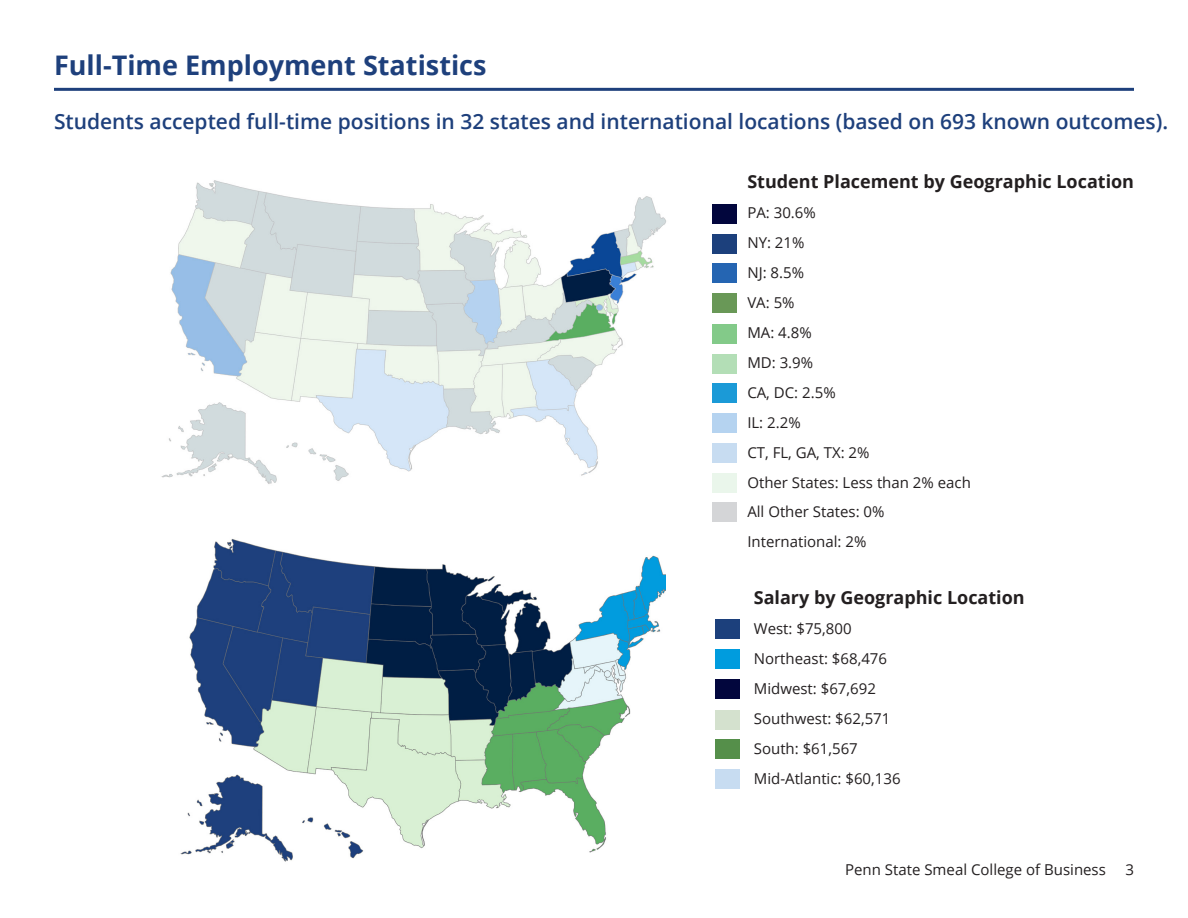
<style>
.page{position:relative;width:1188px;height:918px;background:#fff}
.page>*{position:absolute;margin:0;border:0;box-sizing:border-box;transform-origin:0 0}
.t1{font:700 27px "Open Sans";color:#1e407c}
.t2{font:600 21px "Open Sans";color:#1e407c}
.t3{font:700 18px "Open Sans";color:#231f20}
.t4{font:15px "Open Sans";color:#231f20}
</style>
<div class="page">
<hr style="left:54px;top:88px;width:1080px;height:3px;background:#1e407c">
<img style="left:180px;top:539px;width:485px;height:323px">
<svg style="left:610px;top:726px;width:55px;height:136px"></svg>
<div style="left:713px;top:383px;width:24px;height:19px;background:#1b9ad7"></div>
<div style="left:713px;top:264px;width:24px;height:19px;background:#2565b2"></div>
<div style="left:713px;top:234px;width:24px;height:19px;background:#1c407c"></div>
<div style="left:713px;top:204px;width:24px;height:20px;background:#02063d"></div>
<div style="left:713px;top:355px;width:24px;height:19px;background:#b3deb6"></div>
<div style="left:713px;top:324px;width:24px;height:20px;background:#83ca89"></div>
<div style="left:713px;top:294px;width:24px;height:19px;background:#699857"></div>
<div style="left:713px;top:414px;width:24px;height:19px;background:#b5d3f0"></div>
<div style="left:713px;top:473px;width:24px;height:19px;background:#eaf6eb"></div>
<div style="left:713px;top:502px;width:24px;height:20px;background:#d4d5d7"></div>
<div style="left:716px;top:680px;width:24px;height:19px;background:#02063d"></div>
<div style="left:716px;top:739px;width:24px;height:19px;background:#558f4a"></div>
<div style="left:716px;top:710px;width:24px;height:20px;background:#d4e1ce"></div>
<div style="left:716px;top:769px;width:24px;height:19px;background:#c7dcf1"></div>
<div style="left:716px;top:650px;width:24px;height:19px;background:#009cde"></div>
<div style="left:716px;top:619px;width:24px;height:19px;background:#1c407c"></div>
<img style="left:161px;top:180px;width:505px;height:318px">
<div style="left:713px;top:444px;width:24px;height:19px;background:#c7dcf1"></div>
<p class="t1" style="left:54px;top:47px;width:434px">Full-Time Employment Statistics</p>
<p class="t2" style="left:54px;top:107px;width:1116px">Students accepted full-time positions in 32 states and international locations (based on 693 known outcomes).</p>
<p class="t3" style="left:747px;top:169px;width:388px">Student Placement by Geographic Location</p>
<p class="t4" style="left:747px;top:203px;width:70px">PA: 30.6%</p>
<p class="t4" style="left:747px;top:233px;width:59px">NY: 21%</p>
<p class="t4" style="left:747px;top:263px;width:58px">NJ: 8.5%</p>
<p class="t4" style="left:747px;top:293px;width:49px">VA: 5%</p>
<p class="t4" style="left:747px;top:323px;width:66px">MA: 4.8%</p>
<p class="t4" style="left:747px;top:353px;width:67px">MD: 3.9%</p>
<p class="t4" style="left:747px;top:383px;width:90px">CA, DC: 2.5%</p>
<p class="t4" style="left:747px;top:413px;width:55px">IL: 2.2%</p>
<p class="t4" style="left:747px;top:443px;width:124px">CT, FL, GA, TX: 2%</p>
<p class="t4" style="left:747px;top:473px;width:225px">Other States: Less than 2% each</p>
<p class="t4" style="left:747px;top:501px;width:139px">All Other States: 0%</p>
<p class="t4" style="left:747px;top:531px;width:121px">International: 2%</p>
<p class="t3" style="left:754px;top:584px;width:272px">Salary by Geographic Location</p>
<p class="t4" style="left:754px;top:618px;width:99px">West: $75,800</p>
<p class="t4" style="left:754px;top:648px;width:135px">Northeast: $68,476</p>
<p class="t4" style="left:754px;top:678px;width:124px">Midwest: $67,692</p>
<p class="t4" style="left:754px;top:708px;width:138px">Southwest: $62,571</p>
<p class="t4" style="left:754px;top:738px;width:106px">South: $61,567</p>
<p class="t4" style="left:754px;top:768px;width:148px">Mid-Atlantic: $60,136</p>
<p class="t4" style="left:845px;top:860px;width:262px">Penn State Smeal College of Business</p>
<p class="t4" style="left:1125px;top:860px;width:10px">3</p>
</div>
